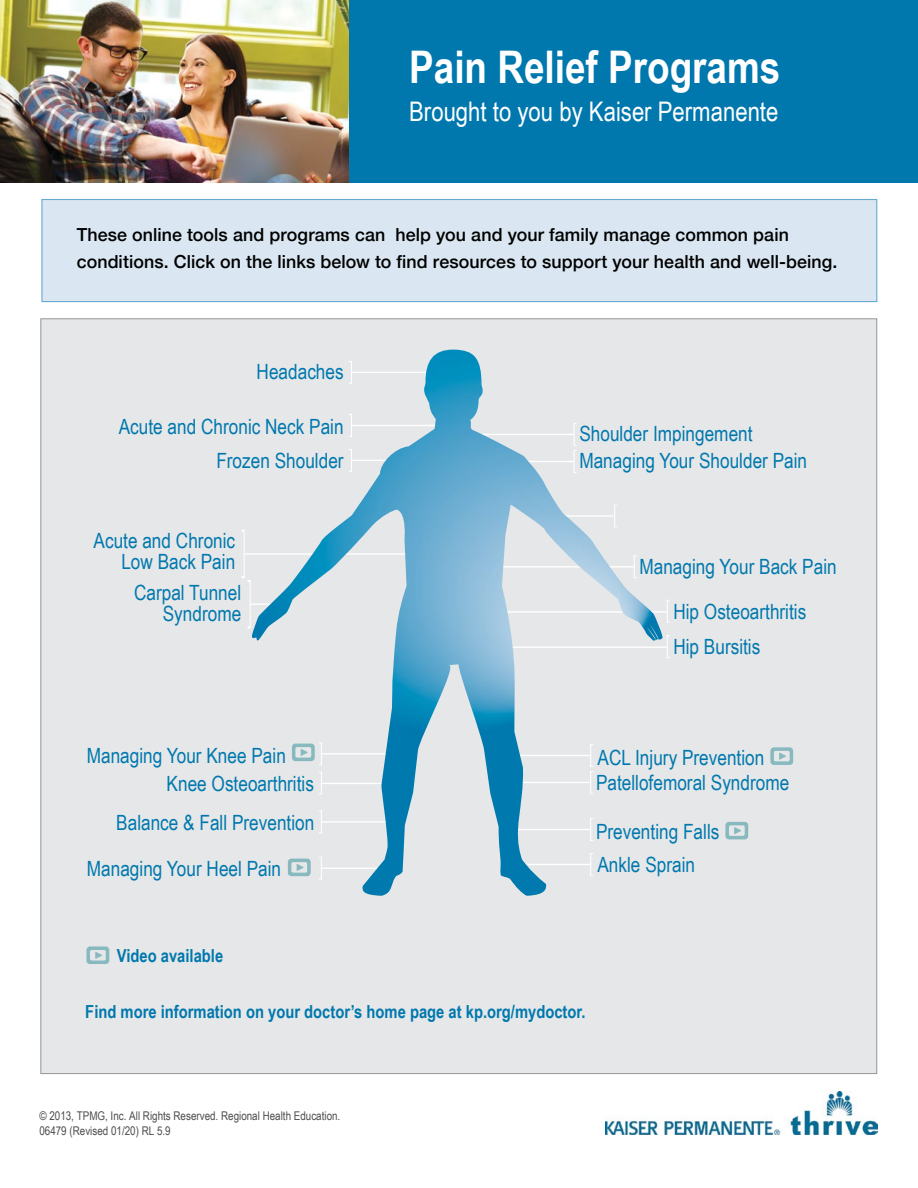
<style>
.page{position:relative;width:918px;height:1188px;background:#fff}
.page>*{position:absolute;margin:0;border:0;box-sizing:border-box;transform-origin:0 0}
.Brought_to_you_Headi{font:700 45px "Arial Narrow";color:#fff}
.Brought_to_you_Headi-2{font:27px "Arial Narrow";color:#fff}
.Page_1_Tools_Left{font:21px/21px "Arial Narrow";color:#0078ae;text-align:right}
.t1{font:500 18px/27px "Helvetica Neue";letter-spacing:.005em;color:#000}
.Additional_tools_H{font:700 18px "Arial Narrow";color:#0078ae}
.t2{font:12px/15px "Arial Narrow";color:#4d4d4f}
</style>
<div class="page">
<div style="left:40px;top:318px;width:837px;height:756px;background:#e6e7e8;border:1px solid #939598"></div>
<img style="left:0;top:0;width:350px;height:183px">
<div style="left:350px;top:0;width:568px;height:183px;background:#0078ae"></div>
<div style="left:41px;top:199px;width:836px;height:103px;background:#dae7f2;border:1px solid #67abd1"></div>
<hr style="left:245px;top:553px;width:194px;height:2px;background:#fff">
<hr style="left:251px;top:603px;width:31px;height:2px;background:#fff">
<svg style="left:242px;top:530px;width:9px;height:99px"></svg>
<svg style="left:667px;top:600px;width:3px;height:23px"></svg>
<svg style="left:667px;top:635px;width:3px;height:23px"></svg>
<hr style="left:502px;top:611px;width:165px;height:2px;background:#fff">
<hr style="left:502px;top:647px;width:165px;height:1px;background:#fff">
<img style="left:606px;top:1092px;width:271px;height:42px">
<img style="left:252px;top:350px;width:411px;height:546px">
<svg style="left:292px;top:742px;width:30px;height:23px"></svg>
<svg style="left:770px;top:747px;width:23px;height:18px"></svg>
<svg style="left:725px;top:822px;width:23px;height:17px"></svg>
<svg style="left:288px;top:859px;width:23px;height:17px"></svg>
<svg style="left:86px;top:946px;width:23px;height:18px"></svg>
<p class="Brought_to_you_Headi" style="left:409px;top:33px;width:373px">Pain Relief Programs</p>
<p class="Brought_to_you_Headi-2" style="left:409px;top:91px;width:371px">Brought to you by Kaiser Permanente</p>
<p class="t1" style="left:77px;top:219px;width:762px">These online tools and programs can help you and your family manage common pain conditions. Click on the links below to find resources to support your health and well-being.</p>
<p class="Page_1_Tools_Left" style="left:257px;top:361px;width:89px">Headaches</p>
<p class="Page_1_Tools_Left" style="left:119px;top:415px;width:226px">Acute and Chronic Neck Pain</p>
<p class="Page_1_Tools_Left" style="left:579px;top:423px;width:175px">Shoulder Impingement</p>
<p class="Page_1_Tools_Left" style="left:216px;top:450px;width:129px">Frozen Shoulder</p>
<p class="Page_1_Tools_Left" style="left:579px;top:450px;width:229px">Managing Your Shoulder Pain</p>
<p class="Page_1_Tools_Left" style="left:94px;top:530px;width:143px">Acute and Chronic<br>Low Back Pain</p>
<p class="Page_1_Tools_Left" style="left:134px;top:581px;width:109px">Carpal Tunnel<br>Syndrome</p>
<p class="Page_1_Tools_Left" style="left:639px;top:556px;width:199px">Managing Your Back Pain</p>
<p class="Page_1_Tools_Left" style="left:673px;top:593px;width:135px;line-height:35.2px;text-align:left">Hip Osteoarthritis<br>Hip Bursitis</p>
<p class="Page_1_Tools_Left" style="left:87px;top:744px;width:201px">Managing Your Knee Pain</p>
<p class="Page_1_Tools_Left" style="left:598px;top:746px;width:168px">ACL Injury Prevention</p>
<p class="Page_1_Tools_Left" style="left:167px;top:772px;width:149px">Knee Osteoarthritis</p>
<p class="Page_1_Tools_Left" style="left:596px;top:771px;width:195px">Patellofemoral Syndrome</p>
<p class="Page_1_Tools_Left" style="left:116px;top:811px;width:200px">Balance &amp; Fall Prevention</p>
<p class="Page_1_Tools_Left" style="left:596px;top:821px;width:125px">Preventing Falls</p>
<p class="Page_1_Tools_Left" style="left:87px;top:858px;width:196px">Managing Your Heel Pain</p>
<p class="Page_1_Tools_Left" style="left:598px;top:853px;width:99px">Ankle Sprain</p>
<p class="Additional_tools_H" style="left:117px;top:942px;width:108px">Video available</p>
<p class="Additional_tools_H" style="left:85px;top:998px;width:502px">Find more information on your doctor’s home page at kp.org/mydoctor.</p>
<p class="t2" style="left:39px;top:1107px;width:302px">© 2013, TPMG, Inc. All Rights Reserved. Regional Health Education.<br>06479 (Revised 01/20) RL 5.9</p>
</div>
